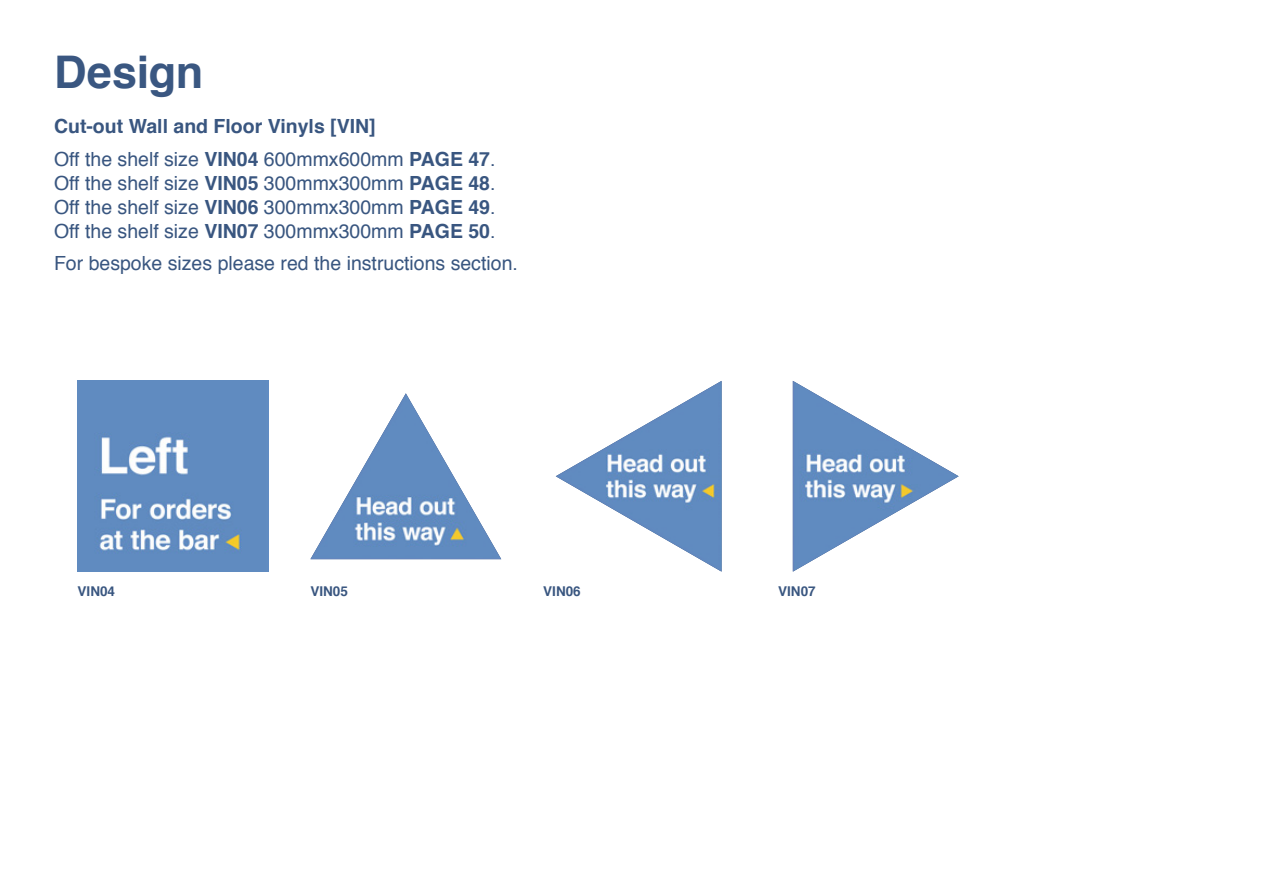
<style>
.page{position:relative;width:1263px;height:893px;background:#fff}
.page>*{position:absolute;margin:0;border:0;box-sizing:border-box;transform-origin:0 0}
.t1{font:700 45px "Helvetica";letter-spacing:-.005em;color:#3a5781}
.t2{font:19.5px/24px "Helvetica";color:#395680;text-align:justify}
.t3{font:700 19.5px/32.5px "Helvetica";color:#395680}
.t4{font:700 13.5px "Helvetica";color:#395680}
.s1{font-weight:400}
.s2{font-weight:700}
</style>
<div class="page">
<img style="left:78px;top:381px;width:190px;height:190px">
<img style="left:310px;top:393px;width:191px;height:166px">
<img style="left:556px;top:381px;width:166px;height:190px">
<img style="left:793px;top:381px;width:166px;height:190px">
<h1 class="t1" style="left:54px;top:36px;width:151px">Design</h1>
<p class="t3" style="left:54px;top:110px;width:443px">Cut-out Wall and Floor Vinyls [VIN]<br><span class="s1">Off the shelf size</span> VIN04 <span class="s1">600mmx600mm</span> PAGE 47<span class="s1">.</span></p>
<p class="t2" style="left:54px;top:171px;width:443px">Off the shelf size <span class="s2">VIN05</span> 300mmx300mm <span class="s2">PAGE 48</span>.<br>Off the shelf size <span class="s2">VIN06</span> 300mmx300mm <span class="s2">PAGE 49</span>.<br>Off the shelf size <span class="s2">VIN07</span> 300mmx300mm <span class="s2">PAGE 50</span>.</p>
<p class="t2" style="left:54px;top:252px;width:465px">For bespoke sizes please red the instructions section.</p>
<p class="t4" style="left:78px;top:580px;width:39px">VIN04</p>
<p class="t4" style="left:310px;top:580px;width:39px">VIN05</p>
<p class="t4" style="left:543px;top:580px;width:39px">VIN06</p>
<p class="t4" style="left:778px;top:580px;width:39px">VIN07</p>
</div>
